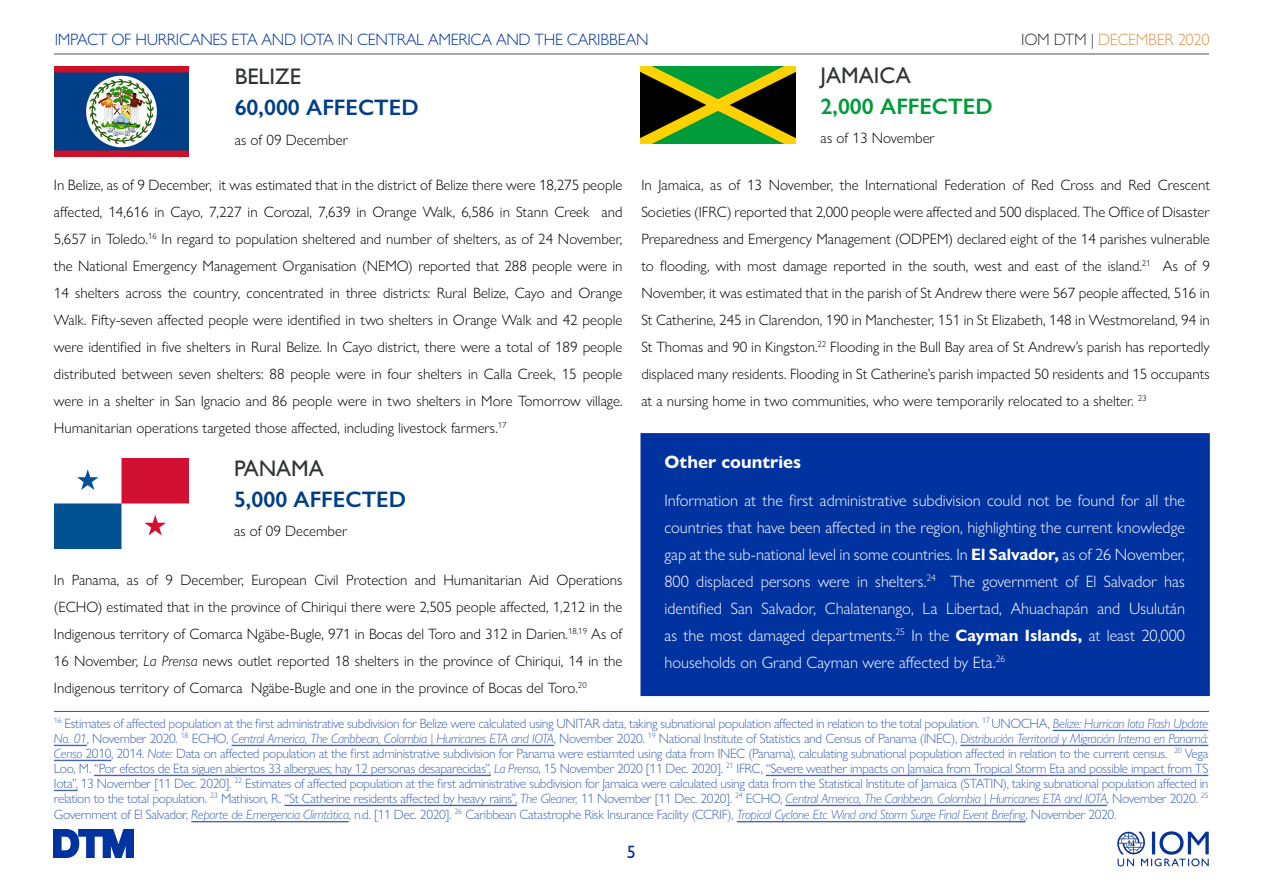
<style>
.page{position:relative;width:1263px;height:893px;background:#fff}
.page>*{position:absolute;margin:0;border:0;box-sizing:border-box;transform-origin:0 0}
.Quote_TIT{font:600 22.5px "Gill Sans Nova";color:#003f87}
.t1{font:22.5px "Gill Sans";color:#313335}
.Quote_TIT-2{font:600 22.5px "Gill Sans Nova";color:#009b3a}
.t2{font:700 18px "Gill Sans Nova";color:#fff}
.t3{font:500 18px "Gill Sans Nova";color:#0033a0}
.t4{font:300 16.5px/27px "Gill Sans Nova";color:#fff;text-align:justify}
.t5{font:300 16.5px "Gill Sans Nova";letter-spacing:-.02em;color:#0033a0}
.t6{font:300 16.5px "Gill Sans Nova";letter-spacing:-.02em;color:#df964b}
.t7{font:300 15px/27px "Gill Sans Nova";color:#000;text-align:justify}
.t8{font:300 13.5px/15.1px "Gill Sans Nova";letter-spacing:-.025em;color:#4066b8;text-align:justify}
.s1{color:#313335}
.s2{font-style:italic}
.s3{font-weight:700}
</style>
<div class="page">
<hr style="left:54px;top:54px;width:1155px;height:1px;background:#535353">
<img style="left:1117px;top:831px;width:92px;height:36px">
<hr style="left:54px;top:711px;width:1155px;height:1px;background:#535353">
<img style="left:54px;top:67px;width:135px;height:89px">
<img style="left:54px;top:459px;width:135px;height:89px">
<img style="left:640px;top:66px;width:155px;height:78px">
<div style="left:640px;top:433px;width:570px;height:263px;background:#0033a0;border:2px solid #0033a0"></div>
<img style="left:54px;top:830px;width:79px;height:27px">
<hr style="left:1053px;top:730px;width:155px;height:1px;background:#4066b8">
<hr style="left:54px;top:745px;width:33px;height:1px;background:#4066b8">
<hr style="left:231px;top:745px;width:323px;height:1px;background:#4066b8">
<hr style="left:960px;top:745px;width:248px;height:1px;background:#4066b8">
<hr style="left:54px;top:760px;width:57px;height:1px;background:#4066b8">
<hr style="left:94px;top:775px;width:397px;height:1px;background:#4066b8">
<hr style="left:766px;top:775px;width:442px;height:1px;background:#4066b8">
<svg style="left:54px;top:790px;width:24px;height:1px"></svg>
<hr style="left:284px;top:805px;width:233px;height:1px;background:#4066b8">
<hr style="left:785px;top:805px;width:322px;height:1px;background:#4066b8">
<hr style="left:191px;top:821px;width:158px;height:1px;background:#4066b8">
<hr style="left:737px;top:821px;width:288px;height:1px;background:#4066b8">
<p class="t5" style="left:55px;top:29px;width:595px">IMPACT OF HURRICANES ETA AND IOTA IN CENTRAL AMERICA AND THE CARIBBEAN</p>
<p class="t6" style="left:1021px;top:29px;width:190px"><span class="s1">IOM DTM |</span> DECEMBER 2020</p>
<p class="t1" style="left:235px;top:64px;width:68px">BELIZE</p>
<p class="Quote_TIT" style="left:235px;top:93px;width:185px">60,000 AFFECTED</p>
<p class="t7" style="left:235px;top:126px;width:115px">as of 09 December</p>
<p class="t7" style="left:54px;top:171px;width:570px">In Belize, as of 9 December, it was estimated that in the district of Belize there were 18,275 people affected, 14,616 in Cayo, 7,227 in Corozal, 7,639 in Orange Walk, 6,586 in Stann Creek and 5,657 in Toledo.<sup>16</sup> In regard to population sheltered and number of shelters, as of 24 November, the National Emergency Management Organisation (NEMO) reported that 288 people were in 14 shelters across the country, concentrated in three districts: Rural Belize, Cayo and Orange Walk. Fifty-seven affected people were identified in two shelters in Orange Walk and 42 people were identified in five shelters in Rural Belize. In Cayo district, there were a total of 189 people distributed between seven shelters: 88 people were in four shelters in Calla Creek, 15 people were in a shelter in San Ignacio and 86 people were in two shelters in More Tomorrow village.<br>Humanitarian operations targeted those affected, including livestock farmers.<sup>17</sup></p>
<p class="t1" style="left:234px;top:455px;width:91px">PANAMA</p>
<p class="Quote_TIT" style="left:234px;top:485px;width:174px">5,000 AFFECTED</p>
<p class="t7" style="left:234px;top:518px;width:115px">as of 09 December</p>
<p class="t7" style="left:54px;top:567px;width:570px">In Panama, as of 9 December, European Civil Protection and Humanitarian Aid Operations (ECHO) estimated that in the province of Chiriqui there were 2,505 people affected, 1,212 in the Indigenous territory of Comarca Ngäbe-Bugle, 971 in Bocas del Toro and 312 in Darien.<sup>18,19</sup> As of 16 November, <span class="s2">La Prensa</span> news outlet reported 18 shelters in the province of Chiriqui, 14 in the Indigenous territory of Comarca Ngäbe-Bugle and one in the province of Bocas del Toro.<sup>20</sup></p>
<p class="t1" style="left:820px;top:62px;width:92px">JAMAICA</p>
<p class="Quote_TIT-2" style="left:820px;top:92px;width:174px">2,000 AFFECTED</p>
<p class="t7" style="left:820px;top:125px;width:116px">as of 13 November</p>
<p class="t7" style="left:641px;top:171px;width:570px">In Jamaica, as of 13 November, the International Federation of Red Cross and Red Crescent Societies (IFRC) reported that 2,000 people were affected and 500 displaced. The Office of Disaster Preparedness and Emergency Management (ODPEM) declared eight of the 14 parishes vulnerable to flooding, with most damage reported in the south, west and east of the island.<sup>21</sup> As of 9<br>November, it was estimated that in the parish of St Andrew there were 567 people affected, 516 in St Catherine, 245 in Clarendon, 190 in Manchester, 151 in St Elizabeth, 148 in Westmoreland, 94 in St Thomas and 90 in Kingston.<sup>22</sup> Flooding in the Bull Bay area of St Andrew’s parish has reportedly displaced many residents. Flooding in St Catherine’s parish impacted 50 residents and 15 occupants at a nursing home in two communities, who were temporarily relocated to a shelter. <sup>23</sup></p>
<p class="t2" style="left:664px;top:451px;width:138px">Other countries</p>
<p class="t4" style="left:664px;top:486px;width:522px">Information at the first administrative subdivision could not be found for all the countries that have been affected in the region, highlighting the current knowledge gap at the sub-national level in some countries. In <span class="s3">El Salvador,</span> as of 26 November, 800 displaced persons were in shelters.<sup>24</sup> The government of El Salvador has identified San Salvador, Chalatenango, La Libertad, Ahuachapán and Usulután as the most damaged departments.<sup>25</sup> In the <span class="s3">Cayman Islands,</span> at least 20,000 households on Grand Cayman were affected by Eta.<sup>26</sup></p>
<p class="t8" style="left:54px;top:715px;width:1156px"><sup>16</sup> Estimates of affected population at the first administrative subdivision for Belize were calculated using UNITAR data, taking subnational population affected in relation to the total population. <sup>17</sup> UNOCHA, <span class="s2">Belize: Hurrican Iota Flash Update No. 01</span>, November 2020. <sup>18</sup> ECHO, <span class="s2">Central America, The Caribbean, Colombia | Hurricanes ETA and IOTA</span>, November 2020. <sup>19</sup> National Institute of Statistics and Census of Panama (INEC), <span class="s2">Distribución Territorial y Migración Interna en Panamá:<br>Censo</span> 2010, 2014. <span class="s2">Note:</span> Data on affected population at the first administrative subdivision for Panama were estiamted using data from INEC (Panama), calculating subnational population affected in relation to the current census. <sup>20</sup> Vega Loo, M. “Por efectos de Eta siguen abiertos 33 albergues; hay 12 personas desaparecidas”, <span class="s2">La Prensa</span>, 15 November 2020 [11 Dec. 2020]. <sup>21</sup> IFRC, “Severe weather impacts on Jamaica from Tropical Storm Eta and possible impact from TS Iota”, 13 November [11 Dec. 2020]. <sup>22</sup> Estimates of affected population at the first administrative subdivision for Jamaica were calculated using data from the Statistical Institute of Jamaica (STATIN), taking subnational population affected in relation to the total population. <sup>23</sup> Mathison, R. “St Catherine residents affected by heavy rains”, <span class="s2">The Gleaner,</span> 11 November [11 Dec. 2020]. <sup>24</sup> ECHO, <span class="s2">Central America, The Caribbean, Colombia | Hurricanes ETA and IOTA</span>, November 2020. <sup>25<br></sup>Government of El Salvador, <span class="s2">Reporte de Emergencia Climtática</span>, n.d. [11 Dec. 2020]. <sup>26</sup> Caribbean Catastrophe Risk Insurance Facility (CCRIF), <span class="s2">Tropical Cyclone Etc Wind and Storm Surge Final Event Briefing</span>, November 2020.</p>
<p class="t3" style="left:627px;top:840px;width:10px">5</p>
</div>
